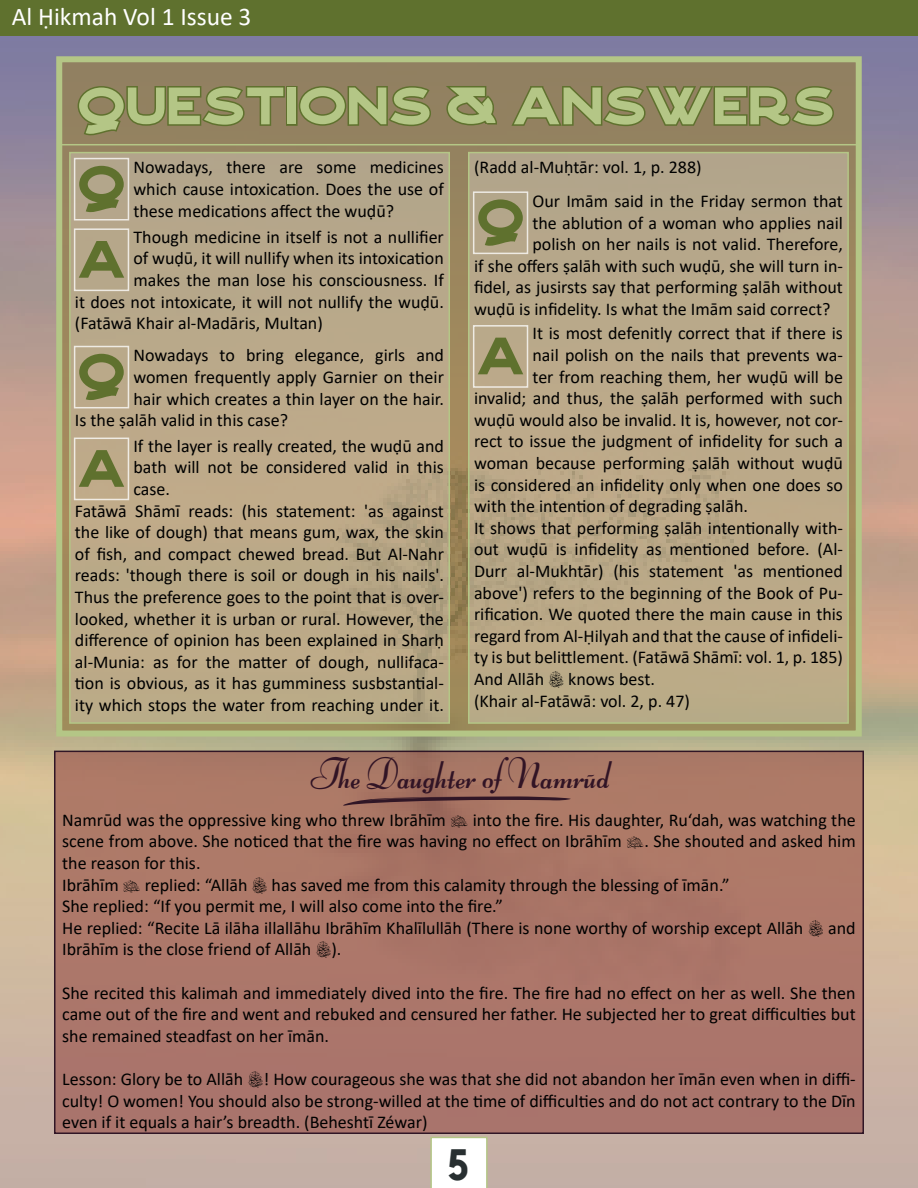
<style>
.page{position:relative;width:918px;height:1188px;background:#fff}
.page>*{position:absolute;margin:0;border:0;box-sizing:border-box;transform-origin:0 0}
.t1{font:52.5px "Crafter";color:#b4c686}
.t2{font:52.5px "Crafter";color:#5f712e}
.t3{font:42px "Hansief";color:#282f31}
.t4{font:39.15px "Oraqle Swash";color:#301626;scale:2.89 1}
.t5{font:39px "Lucien Schoenschriftv CAT";color:#311425}
.t6{font:25.5px "Calibri";color:#fff}
.t7{font:18px/21.6px "Calibri";color:#000;text-align:justify}
</style>
<div class="page">
<img style="left:0;top:35px;width:918px;height:1153px">
<div style="left:0;top:0;width:918px;height:35px;background:#5f712e"></div>
<hr style="left:917px;top:1052px;width:1px;height:136px;background:#5f712e">
<svg style="left:63px;top:63px;width:792px;height:667px;background:#96835e"></svg>
<div style="left:56px;top:56px;width:806px;height:681px;border:6px solid #b4c686"></div>
<svg style="left:76px;top:85px;width:210px;height:52px;background:#847c52"></svg>
<div style="left:286px;top:86px;width:12px;height:40px;border:3px solid #5f712e"></div>
<svg style="left:297px;top:85px;width:136px;height:43px;background:#817b4f"></svg>
<svg style="left:442px;top:84px;width:56px;height:66px;background:#887e55"></svg>
<svg style="left:509px;top:85px;width:326px;height:43px;background:#807b4f"></svg>
<hr style="left:60px;top:144px;width:798px;height:1px;background:#b4c686">
<div style="left:70px;top:153px;width:379px;height:570px;background:#baa98a"></div>
<div style="left:69px;top:152px;width:381px;height:572px;border:2px solid #b4c686"></div>
<div style="left:74px;top:158px;width:55px;height:62px;border:2px solid #fff"></div>
<div style="left:74px;top:346px;width:55px;height:62px;border:2px solid #fff"></div>
<div style="left:469px;top:153px;width:379px;height:570px;background:#baa98a"></div>
<div style="left:468px;top:152px;width:381px;height:572px;border:2px solid #b4c686"></div>
<div style="left:74px;top:228px;width:55px;height:63px;border:2px solid #fff"></div>
<div style="left:473px;top:325px;width:55px;height:63px;border:2px solid #fff"></div>
<div style="left:74px;top:438px;width:55px;height:62px;border:2px solid #fff"></div>
<div style="left:55px;top:751px;width:808px;height:382px;background:#ab7669"></div>
<div style="left:54px;top:751px;width:810px;height:383px;border:2px solid #301626"></div>
<div style="left:473px;top:191px;width:55px;height:63px;border:2px solid #fff"></div>
<svg style="left:430px;top:1137px;width:58px;height:51px"></svg>
<svg style="left:917px;top:1135px;width:1px;height:53px"></svg>
<h3 class="t6" style="left:12px;top:-2px;width:241px">Al Ḥikmah Vol 1 Issue 3</h3>
<h1 class="t1" style="left:77px;top:76px;width:759px">QUESTIONS &amp; ANSWERS</h1>
<h1 class="t2" style="left:77px;top:155px;width:50px">Q</h1>
<p class="t7" style="left:474px;top:156px;width:229px">(Radd al-Muḥtār: vol. 1, p. 288)</p>
<p class="t7" style="left:133px;top:156px;width:312px">Nowadays, there are some medicines which cause intoxication. Does the use of these medications affect the wuḍū?</p>
<p class="t7" style="left:533px;top:190px;width:312px">Our Imām said in the Friday sermon that</p>
<p class="t7" style="left:533px;top:211px;width:312px">the ablution of a woman who applies nail</p>
<p class="t7" style="left:533px;top:233px;width:312px">polish on her nails is not valid. Therefore,</p>
<p class="t7" style="left:474px;top:255px;width:370px">if she offers ṣalāh with such wuḍū, she will turn in-</p>
<p class="t7" style="left:474px;top:276px;width:370px">fidel, as jusirsts say that performing ṣalāh without</p>
<p class="t7" style="left:474px;top:298px;width:358px">wuḍū is infidelity. Is what the Imām said correct?</p>
<h1 class="t2" style="left:476px;top:188px;width:50px">Q</h1>
<p class="t7" style="left:133px;top:226px;width:312px">Though medicine in itself is not a nullifier</p>
<p class="t7" style="left:133px;top:247px;width:312px">of wuḍū, it will nullify when its intoxication</p>
<p class="t7" style="left:133px;top:269px;width:312px">makes the man lose his consciousness. If</p>
<p class="t7" style="left:75px;top:290px;width:370px">it does not intoxicate, it will not nullify the wuḍū.</p>
<p class="t7" style="left:75px;top:312px;width:249px">(Fatāwā Khair al-Madāris, Multan)</p>
<h1 class="t2" style="left:77px;top:230px;width:51px">A</h1>
<p class="t7" style="left:533px;top:322px;width:312px">It is most defenitly correct that if there is</p>
<p class="t7" style="left:533px;top:344px;width:312px">nail polish on the nails that prevents wa-</p>
<p class="t7" style="left:533px;top:365px;width:312px">ter from reaching them, her wuḍū will be</p>
<p class="t7" style="left:474px;top:387px;width:370px">invalid; and thus, the ṣalāh performed with such</p>
<p class="t7" style="left:474px;top:409px;width:370px">wuḍū would also be invalid. It is, however, not cor-</p>
<p class="t7" style="left:474px;top:430px;width:370px">rect to issue the judgment of infidelity for such a</p>
<p class="t7" style="left:474px;top:452px;width:370px">woman because performing ṣalāh without wuḍū</p>
<p class="t7" style="left:474px;top:473px;width:370px">is considered an infidelity only when one does so</p>
<p class="t7" style="left:474px;top:495px;width:276px">with the intention of degrading ṣalāh.</p>
<p class="t7" style="left:474px;top:517px;width:370px">It shows that performing ṣalāh intentionally with-</p>
<p class="t7" style="left:474px;top:538px;width:370px">out wuḍū is infidelity as mentioned before. (Al-</p>
<p class="t7" style="left:474px;top:560px;width:370px">Durr al-Mukhtār) (his statement 'as mentioned</p>
<p class="t7" style="left:474px;top:581px;width:370px">above') refers to the beginning of the Book of Pu-</p>
<p class="t7" style="left:474px;top:603px;width:370px">rification. We quoted there the main cause in this</p>
<p class="t7" style="left:474px;top:625px;width:370px">regard from Al-Ḥilyah and that the cause of infideli-</p>
<p class="t7" style="left:474px;top:646px;width:371px">ty is but belittlement. (Fatāwā Shāmī: vol. 1, p. 185)</p>
<p class="t7" style="left:474px;top:668px;width:72px">And Allāh</p>
<h1 class="t2" style="left:476px;top:326px;width:51px">A</h1>
<p class="t7" style="left:133px;top:344px;width:312px">Nowadays to bring elegance, girls and</p>
<p class="t7" style="left:133px;top:366px;width:312px">women frequently apply Garnier on their</p>
<p class="t7" style="left:133px;top:387px;width:312px">hair which creates a thin layer on the hair.</p>
<p class="t7" style="left:75px;top:409px;width:215px">Is the ṣalāh valid in this case?</p>
<h1 class="t2" style="left:77px;top:342px;width:50px">Q</h1>
<p class="t7" style="left:133px;top:435px;width:312px">If the layer is really created, the wuḍū and</p>
<p class="t7" style="left:133px;top:456px;width:312px">bath will not be considered valid in this</p>
<p class="t7" style="left:133px;top:478px;width:38px">case.</p>
<p class="t7" style="left:75px;top:499px;width:371px">Fatāwā Shāmī reads: (his statement: 'as against</p>
<p class="t7" style="left:75px;top:521px;width:370px">the like of dough) that means gum, wax, the skin</p>
<p class="t7" style="left:75px;top:543px;width:370px">of fish, and compact chewed bread. But Al-Nahr</p>
<p class="t7" style="left:75px;top:564px;width:370px">reads: 'though there is soil or dough in his nails'.</p>
<p class="t7" style="left:75px;top:586px;width:370px">Thus the preference goes to the point that is over-</p>
<p class="t7" style="left:75px;top:607px;width:371px">looked, whether it is urban or rural. However, the</p>
<p class="t7" style="left:75px;top:629px;width:370px">difference of opinion has been explained in Sharḥ</p>
<p class="t7" style="left:75px;top:651px;width:370px">al-Munia: as for the matter of dough, nullifaca-</p>
<p class="t7" style="left:75px;top:672px;width:370px">tion is obvious, as it has gumminess susbstantial-</p>
<p class="t7" style="left:75px;top:694px;width:370px">ity which stops the water from reaching under it.</p>
<h1 class="t2" style="left:77px;top:439px;width:51px">A</h1>
<p class="t7" style="left:474px;top:668px;width:217px;text-indent:94px">knows best. (Khair al-Fatāwā: vol. 2, p. 47)</p>
<h3 class="t5" style="left:311px;top:748px;width:300px">The Daughter of Namrūd</h3>
<h3 class="t4" style="left:343px;top:772px;width:82px">n</h3>
<p class="t7" style="left:62px;top:809px;width:795px;text-align:left">Namrūd was the oppressive king who threw Ibrāhīm ■ into the fire. His daughter, Ru‘dah, was watching the scene from above. She noticed that the fire was having no effect on Ibrāhīm ■. She shouted and asked him the reason for this.<br>Ibrāhīm ■ replied: “Allāh</p>
<p class="t7" style="left:62px;top:873px;width:743px;text-align:left;text-indent:209px">has saved me from this calamity through the blessing of īmān.”<br>She replied: “If you permit me, I will also come into the fire.”<br>He replied: “Recite Lā ilāha illallāhu Ibrāhīm Khalīlullāh (There is none worthy of worship except Allāh</p>
<p class="t7" style="left:828px;top:917px;width:29px">and</p>
<p class="t7" style="left:62px;top:938px;width:281px">Ibrāhīm is the close friend of Allāh ).</p>
<p class="t7" style="left:62px;top:981px;width:795px">She recited this kalimah and immediately dived into the fire. The fire had no effect on her as well. She then came out of the fire and went and rebuked and censured her father. He subjected her to great difficulties but she remained steadfast on her īmān.</p>
<p class="t7" style="left:62px;top:1068px;width:795px">Lesson: Glory be to Allāh ! How courageous she was that she did not abandon her īmān even when in diffi&shy;culty! O women! You should also be strong-willed at the time of difficulties and do not act contrary to the Dīn even if it equals a hair’s breadth. (Beheshtī Zéwar)</p>
<h2 class="t3" style="left:447px;top:1138px;width:24px">5</h2>
</div>
